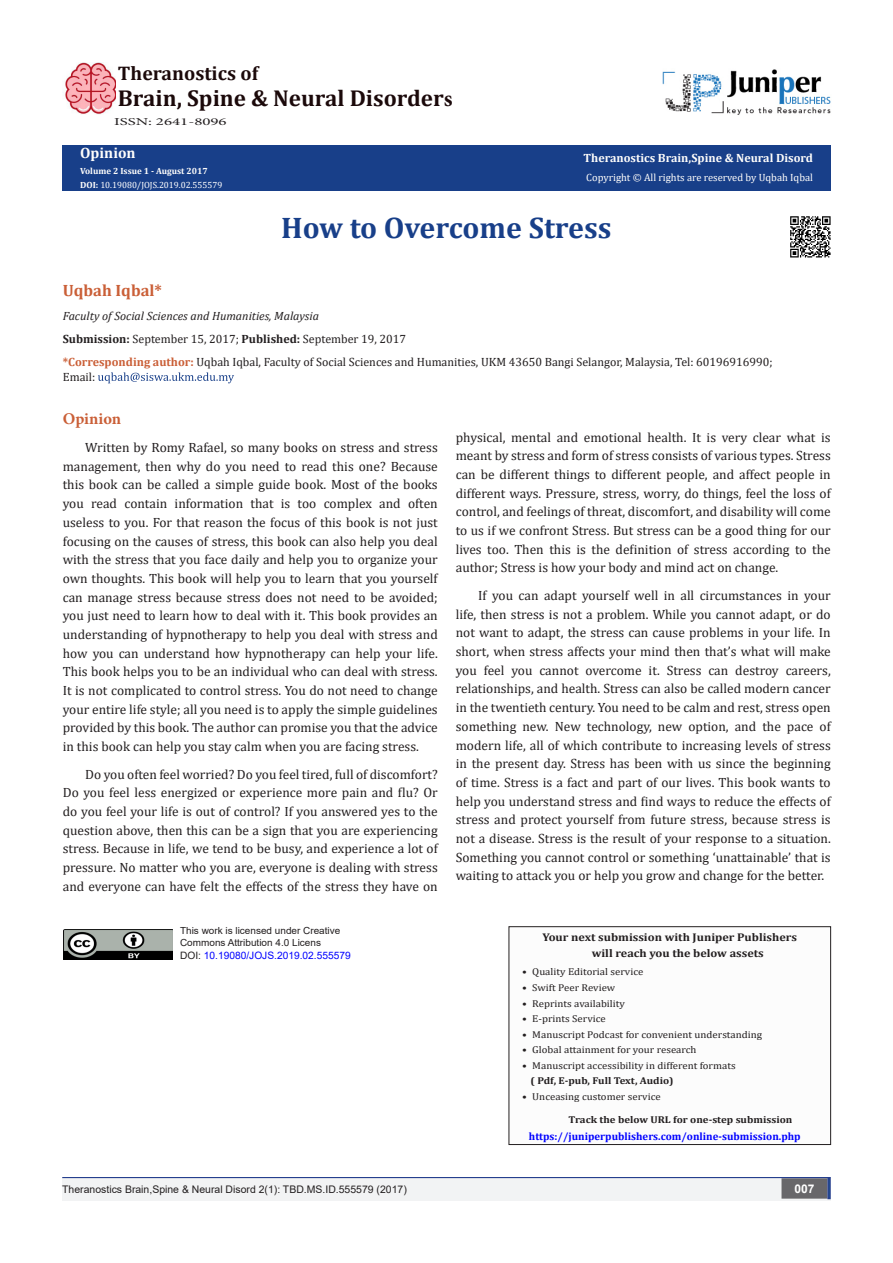
<style>
.page{position:relative;width:893px;height:1263px;background:#fff}
.page>*{position:absolute;margin:0;border:0;box-sizing:border-box;transform-origin:0 0}
.t1{font:700 29.85px "Cambria";color:#183f89}
.t2{font:700 23.1px "Cambria";color:#1b090a}
.t3{font:700 19.8px "Cambria";color:#1b090a}
.t4{font:700 16.5px "Cambria";color:#ca5f37}
.t5{font:700 16.5px "Minion Pro";color:#ca5f37}
.t6{font:700 15px "Cambria";color:#fffefc}
.List_Paragraph{font:13.5px/18.8px "Cambria";color:#231f20;text-align:justify}
.t7{font:12px/14.4px "Cambria";color:#231f20}
.t8{font:italic 12px "Cambria";color:#231f20}
.t9{font:700 12px "Cambria";color:#fffefc}
.t10{font:700 12px "Arial";color:#fff}
.t11{font:700 11.25px "Cambria";color:#231f20;scale:1.08 1}
.t12{font:700 10.8px "Cambria";color:#00f}
.t13{font:10.5px "Arial";color:#231f20}
.t14{font:10.5px "Cambria";color:#fffefc}
.t15{font:10.5px "Minion Pro";color:#231f20;scale:1.6 1}
.t16{font:10.2px "Arial";color:#00f}
.t17{font:9.9px "Cambria";color:#231f20;scale:1.08 1}
.t18{font:700 9.9px "Cambria";color:#231f20;scale:1.08 1}
.t19{font:9.75px "Arial";color:#231f20}
.t20{font:9px "Cambria";color:#fff}
.t21{font:700 9px "Cambria";color:#fffefc}
.s1{font-family:"Minion Pro"}
.s2{font-weight:700;color:#fffefc}
.s3{font-weight:700}
.s4{font-weight:700;color:#ca5f37}
.s5{color:#231f20}
</style>
<div class="page">
<div style="left:62px;top:146px;width:769px;height:45px;background:#183f89"></div>
<svg style="left:98px;top:372px;width:136px;height:11px"></svg>
<img style="left:663px;top:69px;width:168px;height:46px">
<div style="left:62px;top:1177px;width:393px;height:24px;background:#f2f3f4"></div>
<div style="left:455px;top:1177px;width:376px;height:24px;background:#f2f3f4"></div>
<div style="left:782px;top:1179px;width:45px;height:19px;background:#68676a"></div>
<div style="left:781px;top:1178px;width:46px;height:20px;border:2px solid #68676a"></div>
<svg style="left:827px;top:1178px;width:4px;height:21px"></svg>
<hr style="left:62px;top:1177px;width:769px;height:1px;background:#253f8e">
<img style="left:63px;top:929px;width:110px;height:30px">
<div style="left:509px;top:926px;width:322px;height:219px;border:1px solid #231f20"></div>
<img style="left:790px;top:216px;width:41px;height:42px">
<img style="left:63px;top:62px;width:53px;height:52px">
<p class="t3" style="left:118px;top:59px;width:142px">Theranostics of</p>
<p class="t2" style="left:118px;top:82px;width:336px">Brain, Spine &amp; Neural Disorder<span class="s1">s</span></p>
<p class="t15" style="left:114px;top:115px;width:72px">ISSN: 2641-8096</p>
<p class="t6" style="left:80px;top:142px;width:57px">Opinion</p>
<p class="t21" style="left:80px;top:165px;width:129px">Volume 2 Issue 1 - August 2017</p>
<p class="t20" style="left:80px;top:179px;width:144px"><span class="s2">DOI:</span> 10.19080/JOJS.2019.02.555579</p>
<p class="t9" style="left:583px;top:150px;width:231px">Theranostics Brain,Spine &amp; Neural Disord</p>
<p class="t14" style="left:586px;top:171px;width:228px">Copyright © All rights are reserved by Uqbah Iqbal</p>
<p class="t1" style="left:281px;top:207px;width:332px">How to Overcome Stress</p>
<p class="t4" style="left:63px;top:279px;width:101px">Uqbah Iqbal*</p>
<p class="t8" style="left:63px;top:307px;width:258px">Faculty of Social Sciences and Humanities, Malaysia</p>
<p class="t7" style="left:63px;top:332px;width:345px"><span class="s3">Submission:</span> September 15, 2017; <span class="s3">Published:</span> September 19, 2017</p>
<p class="t7" style="left:63px;top:355px;width:711px"><span class="s4">*Corresponding author:</span> Uqbah Iqbal, Faculty of Social Sciences and Humanities, UKM 43650 Bangi Selangor, Malaysia, Tel: 60196916990;<br>Email:</p>
<p class="t5" style="left:63px;top:408px;width:60px">Opinion</p>
<p class="List_Paragraph" style="left:63px;top:438px;width:377px;text-indent:22px">Written by Romy Rafael, so many books on stress and stress management, then why do you need to read this one? Because this book can be called a simple guide book. Most of the books you read contain information that is too complex and often useless to you. For that reason the focus of this book is not just focusing on the causes of stress, this book can also help you deal with the stress that you face daily and help you to organize your own thoughts. This book will help you to learn that you yourself can manage stress because stress does not need to be avoided; you just need to learn how to deal with it. This book provides an understanding of hypnotherapy to help you deal with stress and how you can understand how hypnotherapy can help your life.<br>This book helps you to be an individual who can deal with stress.<br>It is not complicated to control stress. You do not need to change your entire life style; all you need is to apply the simple guidelines provided by this book. The author can promise you that the advice in this book can help you stay calm when you are facing stress.</p>
<p class="List_Paragraph" style="left:63px;top:765px;width:377px;text-indent:22px">Do you often feel worried? Do you feel tired, full of discomfort?<br>Do you feel less energized or experience more pain and flu? Or do you feel your life is out of control? If you answered yes to the question above, then this can be a sign that you are experiencing stress. Because in life, we tend to be busy, and experience a lot of pressure. No matter who you are, everyone is dealing with stress and everyone can have felt the effects of the stress they have on</p>
<p class="t19" style="left:180px;top:923px;width:162px">This work is licensed under Creative</p>
<p class="t19" style="left:180px;top:936px;width:142px">Commons Attribution 4.0 Licens</p>
<p class="t16" style="left:180px;top:948px;width:172px"><span class="s5">DOI:</span> 10.19080/JOJS.2019.02.555579</p>
<p class="List_Paragraph" style="left:456px;top:428px;width:377px">physical, mental and emotional health. It is very clear what is meant by stress and form of stress consists of various types. Stress can be different things to different people, and affect people in different ways. Pressure, stress, worry, do things, feel the loss of control, and feelings of threat, discomfort, and disability will come to us if we confront Stress. But stress can be a good thing for our lives too. Then this is the definition of stress according to the author; Stress is how your body and mind act on change.</p>
<p class="List_Paragraph" style="left:456px;top:586px;width:377px;text-indent:22px">If you can adapt yourself well in all circumstances in your life, then stress is not a problem. While you cannot adapt, or do not want to adapt, the stress can cause problems in your life. In short, when stress affects your mind then that’s what will make you feel you cannot overcome it. Stress can destroy careers, relationships, and health. Stress can also be called modern cancer in the twentieth century. You need to be calm and rest, stress open something new. New technology, new option, and the pace of modern life, all of which contribute to increasing levels of stress in the present day. Stress has been with us since the beginning of time. Stress is a fact and part of our lives. This book wants to help you understand stress and find ways to reduce the effects of stress and protect yourself from future stress, because stress is not a disease. Stress is the result of your response to a situation.<br>Something you cannot control or something ‘unattainable’ that is waiting to attack you or help you grow and change for the better.</p>
<p class="t11" style="left:542px;top:929px;width:237px">Your next submission with Juniper Publishers</p>
<p class="t11" style="left:592px;top:945px;width:161px">will reach you the below assets</p>
<p class="t17" style="left:522px;top:966px;width:114px">• Quality Editorial service</p>
<p class="t17" style="left:522px;top:982px;width:88px">• Swift Peer Review</p>
<p class="t17" style="left:522px;top:997px;width:97px">• Reprints availability</p>
<p class="t17" style="left:522px;top:1013px;width:79px">• E-prints Service</p>
<p class="t17" style="left:522px;top:1028px;width:224px">• Manuscript Podcast for convenient understanding</p>
<p class="t17" style="left:522px;top:1044px;width:163px">• Global attainment for your research</p>
<p class="t17" style="left:522px;top:1059px;width:199px">• Manuscript accessibility in different formats</p>
<p class="t18" style="left:531px;top:1074px;width:134px">( Pdf, E-pub, Full Text, Audio)</p>
<p class="t17" style="left:522px;top:1091px;width:130px">• Unceasing customer service</p>
<p class="t18" style="left:569px;top:1112px;width:209px">Track the below URL for one-step submission</p>
<p class="t12" style="left:529px;top:1129px;width:273px">https://juniperpublishers.com/online-submission.php</p>
<p class="t13" style="left:62px;top:1182px;width:346px">Theranostics Brain,Spine &amp; Neural Disord 2(1): TBD.MS.ID.555579 (2017)</p>
<p class="t10" style="left:794px;top:1180px;width:22px">007</p>
</div>
